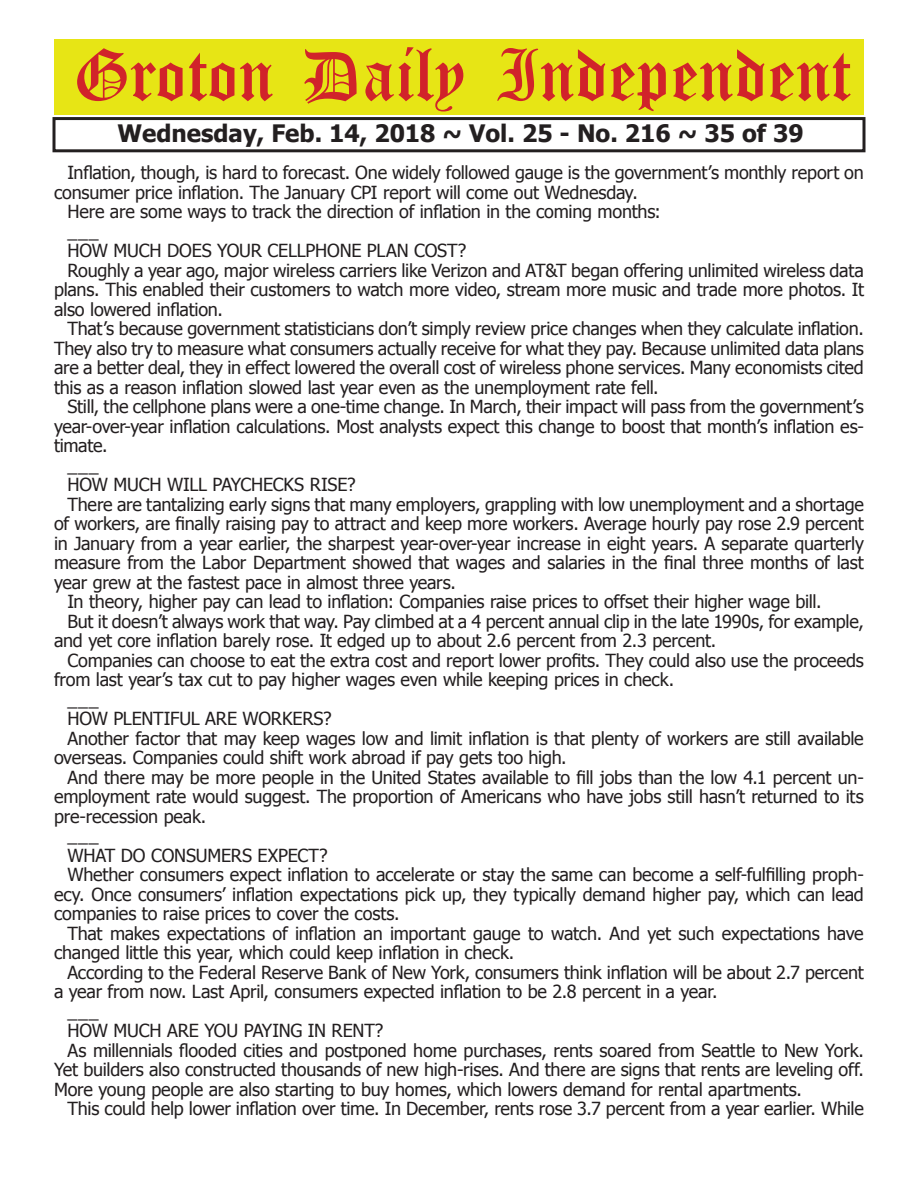
<style>
.page{position:relative;width:918px;height:1188px;background:#fff}
.page>*{position:absolute;margin:0;border:0;box-sizing:border-box;transform-origin:0 0}
.t1{font:54px "Old English Five";color:#d1232a}
.t2{font:700 24px "Tahoma";color:#231f20}
.t3{font:18px "Tahoma";letter-spacing:-.01em;color:#231f20}
</style>
<div class="page">
<div style="left:52px;top:117px;width:814px;height:35px;border:3px solid #231f20"></div>
<div style="left:54px;top:40px;width:810px;height:75px;background:#e7e515"></div>
<h1 class="t1" style="left:73px;top:50px;width:779px">Groton Daily Independent</h1>
<h2 class="t2" style="left:118px;top:116px;width:688px">Wednesday, Feb. 14, 2018 ~ Vol. 25 - No. 216 ~ 35 of 39</h2>
<p class="t3" style="left:68px;top:161px;width:798px">Inflation, though, is hard to forecast. One widely followed gauge is the government’s monthly report on</p>
<p class="t3" style="left:54px;top:180px;width:585px">consumer price inflation. The January CPI report will come out Wednesday.</p>
<p class="t3" style="left:68px;top:200px;width:595px">Here are some ways to track the direction of inflation in the coming months:</p>
<p class="t3" style="left:68px;top:219px;width:33px">___</p>
<p class="t3" style="left:68px;top:239px;width:400px">HOW MUCH DOES YOUR CELLPHONE PLAN COST?</p>
<p class="t3" style="left:68px;top:258px;width:798px">Roughly a year ago, major wireless carriers like Verizon and AT&amp;T began offering unlimited wireless data</p>
<p class="t3" style="left:54px;top:278px;width:812px">plans. This enabled their customers to watch more video, stream more music and trade more photos. It</p>
<p class="t3" style="left:54px;top:297px;width:170px">also lowered inflation.</p>
<p class="t3" style="left:68px;top:317px;width:798px">That’s because government statisticians don’t simply review price changes when they calculate inflation.</p>
<p class="t3" style="left:54px;top:336px;width:812px">They also try to measure what consumers actually receive for what they pay. Because unlimited data plans</p>
<p class="t3" style="left:54px;top:356px;width:811px">are a better deal, they in effect lowered the overall cost of wireless phone services. Many economists cited</p>
<p class="t3" style="left:54px;top:375px;width:606px">this as a reason inflation slowed last year even as the unemployment rate fell.</p>
<p class="t3" style="left:68px;top:395px;width:798px">Still, the cellphone plans were a one-time change. In March, their impact will pass from the government’s</p>
<p class="t3" style="left:54px;top:414px;width:812px">year-over-year inflation calculations. Most analysts expect this change to boost that month’s inflation es-</p>
<p class="t3" style="left:54px;top:434px;width:55px">timate.</p>
<p class="t3" style="left:68px;top:453px;width:33px">___</p>
<p class="t3" style="left:68px;top:473px;width:290px">HOW MUCH WILL PAYCHECKS RISE?</p>
<p class="t3" style="left:68px;top:492px;width:798px">There are tantalizing early signs that many employers, grappling with low unemployment and a shortage</p>
<p class="t3" style="left:54px;top:512px;width:811px">of workers, are finally raising pay to attract and keep more workers. Average hourly pay rose 2.9 percent</p>
<p class="t3" style="left:54px;top:531px;width:811px">in January from a year earlier, the sharpest year-over-year increase in eight years. A separate quarterly</p>
<p class="t3" style="left:54px;top:551px;width:811px">measure from the Labor Department showed that wages and salaries in the final three months of last</p>
<p class="t3" style="left:54px;top:570px;width:403px">year grew at the fastest pace in almost three years.</p>
<p class="t3" style="left:68px;top:590px;width:756px">In theory, higher pay can lead to inflation: Companies raise prices to offset their higher wage bill.</p>
<p class="t3" style="left:68px;top:609px;width:798px">But it doesn’t always work that way. Pay climbed at a 4 percent annual clip in the late 1990s, for example,</p>
<p class="t3" style="left:54px;top:629px;width:664px">and yet core inflation barely rose. It edged up to about 2.6 percent from 2.3 percent.</p>
<p class="t3" style="left:68px;top:648px;width:798px">Companies can choose to eat the extra cost and report lower profits. They could also use the proceeds</p>
<p class="t3" style="left:54px;top:668px;width:622px">from last year’s tax cut to pay higher wages even while keeping prices in check.</p>
<p class="t3" style="left:68px;top:687px;width:33px">___</p>
<p class="t3" style="left:68px;top:707px;width:266px">HOW PLENTIFUL ARE WORKERS?</p>
<p class="t3" style="left:68px;top:726px;width:798px">Another factor that may keep wages low and limit inflation is that plenty of workers are still available</p>
<p class="t3" style="left:54px;top:746px;width:514px">overseas. Companies could shift work abroad if pay gets too high.</p>
<p class="t3" style="left:68px;top:765px;width:798px">And there may be more people in the United States available to fill jobs than the low 4.1 percent un-</p>
<p class="t3" style="left:54px;top:784px;width:811px">employment rate would suggest. The proportion of Americans who have jobs still hasn’t returned to its</p>
<p class="t3" style="left:54px;top:804px;width:154px">pre-recession peak.</p>
<p class="t3" style="left:68px;top:823px;width:33px">___</p>
<p class="t3" style="left:68px;top:843px;width:262px">WHAT DO CONSUMERS EXPECT?</p>
<p class="t3" style="left:68px;top:862px;width:798px">Whether consumers expect inflation to accelerate or stay the same can become a self-fulfilling proph-</p>
<p class="t3" style="left:54px;top:882px;width:811px">ecy. Once consumers’ inflation expectations pick up, they typically demand higher pay, which can lead</p>
<p class="t3" style="left:54px;top:901px;width:347px">companies to raise prices to cover the costs.</p>
<p class="t3" style="left:68px;top:921px;width:798px">That makes expectations of inflation an important gauge to watch. And yet such expectations have</p>
<p class="t3" style="left:54px;top:940px;width:462px">changed little this year, which could keep inflation in check.</p>
<p class="t3" style="left:68px;top:960px;width:798px">According to the Federal Reserve Bank of New York, consumers think inflation will be about 2.7 percent</p>
<p class="t3" style="left:54px;top:979px;width:665px">a year from now. Last April, consumers expected inflation to be 2.8 percent in a year.</p>
<p class="t3" style="left:68px;top:999px;width:33px">___</p>
<p class="t3" style="left:68px;top:1018px;width:317px">HOW MUCH ARE YOU PAYING IN RENT?</p>
<p class="t3" style="left:68px;top:1038px;width:798px">As millennials flooded cities and postponed home purchases, rents soared from Seattle to New York.</p>
<p class="t3" style="left:54px;top:1057px;width:811px">Yet builders also constructed thousands of new high-rises. And there are signs that rents are leveling off.</p>
<p class="t3" style="left:54px;top:1077px;width:750px">More young people are also starting to buy homes, which lowers demand for rental apartments.</p>
<p class="t3" style="left:68px;top:1096px;width:798px">This could help lower inflation over time. In December, rents rose 3.7 percent from a year earlier. While</p>
</div>
